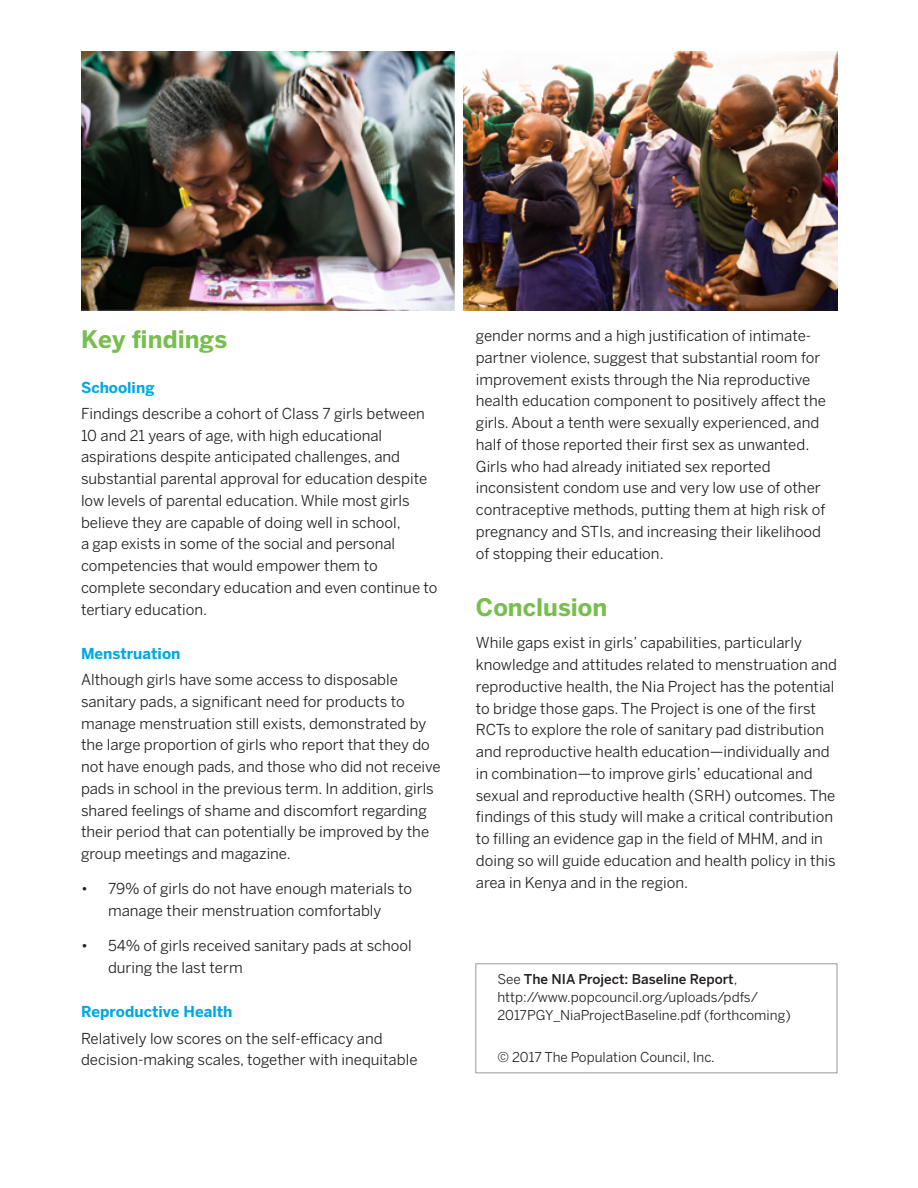
<style>
.page{position:relative;width:918px;height:1188px;background:#fff}
.page>*{position:absolute;margin:0;border:0;box-sizing:border-box;transform-origin:0 0}
.t1{font:700 24px "Benton Sans";color:#77be4e}
.t2{font:15px/21.8px "Benton Sans";color:#231f20}
.t3{font:700 15px "Benton Sans";color:#00a8e2}
.t4{font:13.5px/18px "Benton Sans";color:#231f20}
.s1{font-weight:500}
</style>
<div class="page">
<img style="left:81px;top:52px;width:374px;height:258px">
<img style="left:463px;top:52px;width:375px;height:258px">
<div style="left:476px;top:963px;width:361px;height:110px;border:1px solid #9a9999"></div>
<p class="t1" style="left:81px;top:325px;width:148px">Key findings</p>
<p class="t3" style="left:81px;top:378px;width:75px">Schooling</p>
<p class="t2" style="left:81px;top:402px;width:358px">Findings describe a cohort of Class 7 girls between 10 and 21 years of age, with high educational aspirations despite anticipated challenges, and substantial parental approval for education despite low levels of parental education. While most girls believe they are capable of doing well in school,<br>a gap exists in some of the social and personal competencies that would empower them to complete secondary education and even continue to tertiary education.</p>
<p class="t3" style="left:81px;top:645px;width:101px">Menstruation</p>
<p class="t2" style="left:81px;top:669px;width:361px">Although girls have some access to disposable sanitary pads, a significant need for products to manage menstruation still exists, demonstrated by the large proportion of girls who report that they do not have enough pads, and those who did not receive pads in school in the previous term. In addition, girls shared feelings of shame and discomfort regarding their period that can potentially be improved by the group meetings and magazine.</p>
<p class="t2" style="left:81px;top:878px;width:333px;text-align:center">• 79% of girls do not have enough materials to manage their menstruation comfortably</p>
<p class="t2" style="left:108px;top:935px;width:305px;text-indent:-27px">• 54% of girls received sanitary pads at school during the last term</p>
<p class="t3" style="left:81px;top:1003px;width:153px">Reproductive Health</p>
<p class="t2" style="left:81px;top:1027px;width:338px">Relatively low scores on the self-efficacy and decision-making scales, together with inequitable</p>
<p class="t2" style="left:476px;top:325px;width:352px">gender norms and a high justification of intimate&shy;partner violence, suggest that substantial room for improvement exists through the Nia reproductive health education component to positively affect the girls. About a tenth were sexually experienced, and half of those reported their first sex as unwanted.<br>Girls who had already initiated sex reported inconsistent condom use and very low use of other contraceptive methods, putting them at high risk of pregnancy and STIs, and increasing their likelihood of stopping their education.</p>
<p class="t1" style="left:476px;top:593px;width:133px">Conclusion</p>
<p class="t2" style="left:476px;top:632px;width:363px">While gaps exist in girls’ capabilities, particularly knowledge and attitudes related to menstruation and reproductive health, the Nia Project has the potential to bridge those gaps. The Project is one of the first RCTs to explore the role of sanitary pad distribution and reproductive health education—individually and in combination—to improve girls’ educational and sexual and reproductive health (SRH) outcomes. The findings of this study will make a critical contribution to filling an evidence gap in the field of MHM, and in doing so will guide education and health policy in this area in Kenya and in the region.</p>
<p class="t4" style="left:497px;top:970px;width:295px">See <span class="s1">The NIA Project: Baseline Report</span>, http://www.popcouncil.org/uploads/pdfs/<br>2017PGY_NiaProjectBaseline.pdf (forthcoming)</p>
<p class="t4" style="left:497px;top:1048px;width:219px">© 2017 The Population Council, Inc.</p>
</div>
